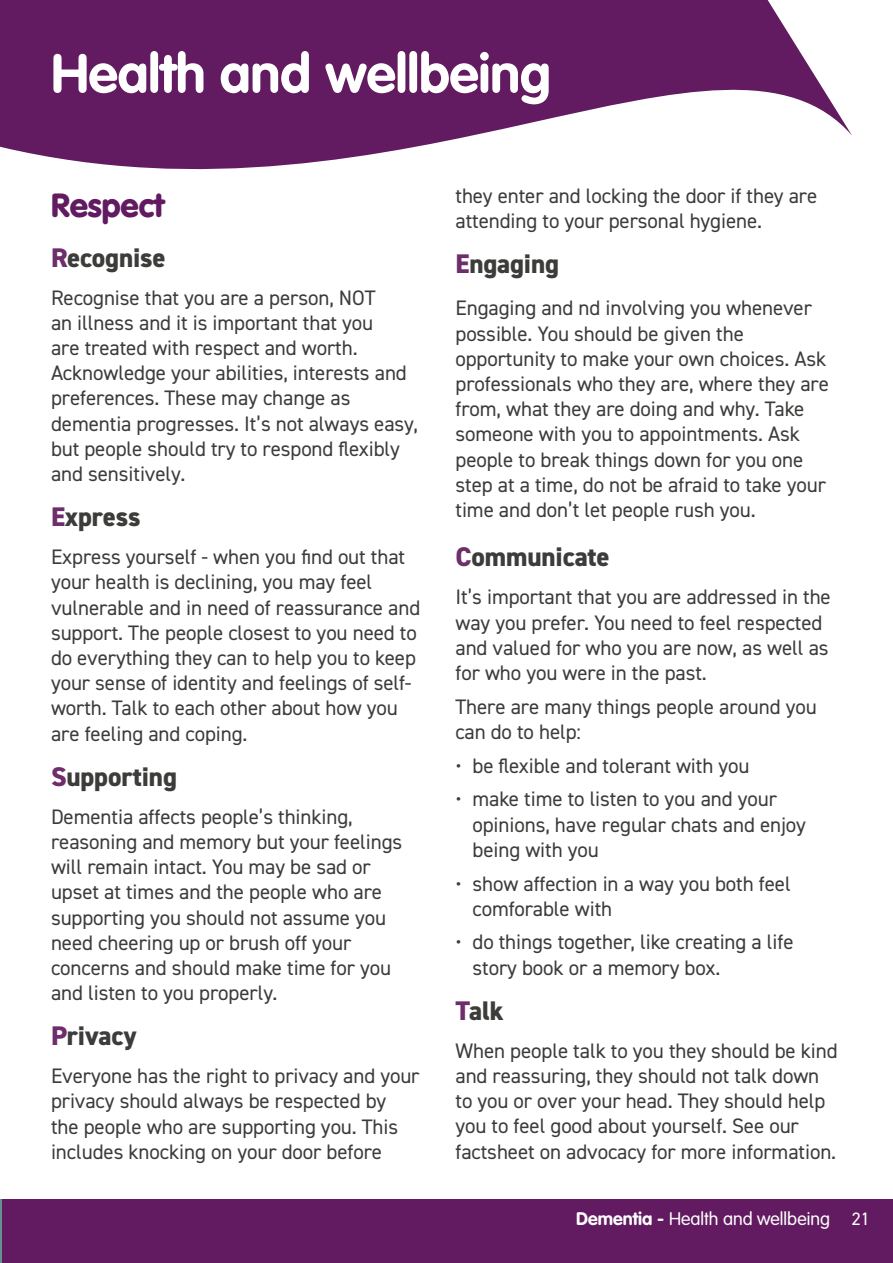
<style>
.page{position:relative;width:893px;height:1263px;background:#fff}
.page>*{position:absolute;margin:0;border:0;box-sizing:border-box;transform-origin:0 0}
.t1{font:700 54px "VAG Rounded Std";letter-spacing:-.005em;color:#fff}
.t2{font:900 33px "VAG Rounded Std";letter-spacing:-.005em;color:#621b61}
.t3{font:800 27px "DIN2014";letter-spacing:-.005em;color:#3c3c3b}
.t4{font:21px/25.2px "DIN2014";letter-spacing:-.005em;color:#3c3c3b}
.t5{font:300 18px "VAG Rounded Std";color:#fff}
.s1{color:#6e2d6b}
.s2{font-weight:700}
.s3{font-family:"DIN2014";font-weight:400}
</style>
<div class="page">
<div style="left:0;top:1199px;width:893px;height:64px;background:#621b61"></div>
<hr style="left:0;top:1199px;width:1px;height:64px;background:#64938b">
<svg style="left:0;top:0;width:852px;height:170px;fill:#621b61"></svg>
<h1 class="t1" style="left:51px;top:42px;width:501px">Health and wellbeing</h1>
<p class="t4" style="left:455px;top:183px;width:363px">they enter and locking the door if they are attending to your personal hygiene.</p>
<p class="t3" style="left:455px;top:246px;width:105px"><span class="s1">E</span>ngaging</p>
<p class="t4" style="left:455px;top:295px;width:375px">Engaging and nd involving you whenever possible. You should be given the opportunity to make your own choices. Ask professionals who they are, where they are from, what they are doing and why. Take someone with you to appointments. Ask people to break things down for you one step at a time, do not be afraid to take your time and don’t let people rush you.</p>
<p class="t3" style="left:455px;top:539px;width:156px"><span class="s1">C</span>ommunicate</p>
<p class="t4" style="left:455px;top:584px;width:377px">It’s important that you are addressed in the way you prefer. You need to feel respected and valued for who you are now, as well as for who you were in the past.</p>
<p class="t4" style="left:455px;top:693px;width:363px">There are many things people around you can do to help:</p>
<p class="t4" style="left:455px;top:752px;width:296px">• be flexible and tolerant with you</p>
<p class="t4" style="left:455px;top:786px;width:323px">• make time to listen to you and your</p>
<h2 class="t2" style="left:51px;top:186px;width:115px">Respect</h2>
<p class="t3" style="left:51px;top:239px;width:116px"><span class="s1">R</span>ecognise</p>
<p class="t4" style="left:51px;top:284px;width:368px">Recognise that you are a person, NOT<br>an illness and it is important that you<br>are treated with respect and worth.<br>Acknowledge your abilities, interests and preferences. These may change as dementia progresses. It’s not always easy, but people should try to respond flexibly and sensitively.</p>
<p class="t3" style="left:51px;top:499px;width:91px"><span class="s1">E</span>xpress</p>
<p class="t4" style="left:51px;top:544px;width:371px">Express yourself - when you find out that your health is declining, you may feel vulnerable and in need of reassurance and support. The people closest to you need to do everything they can to help you to keep your sense of identity and feelings of self&shy;worth. Talk to each other about how you are feeling and coping.</p>
<p class="t3" style="left:51px;top:758px;width:127px"><span class="s1">S</span>upporting</p>
<p class="t4" style="left:51px;top:803px;width:303px">Dementia affects people’s thinking,</p>
<p class="t4" style="left:472px;top:811px;width:335px">opinions, have regular chats and enjoy</p>
<p class="t4" style="left:51px;top:829px;width:353px">reasoning and memory but your feelings</p>
<p class="t4" style="left:472px;top:836px;width:128px">being with you</p>
<p class="t4" style="left:51px;top:854px;width:321px">will remain intact. You may be sad or</p>
<p class="t4" style="left:455px;top:870px;width:337px">• show affection in a way you both feel</p>
<p class="t4" style="left:51px;top:879px;width:333px">upset at times and the people who are</p>
<p class="t4" style="left:472px;top:895px;width:141px">comforable with</p>
<p class="t4" style="left:51px;top:904px;width:337px">supporting you should not assume you need cheering up or brush off your</p>
<p class="t4" style="left:455px;top:929px;width:340px">• do things together, like creating a life</p>
<p class="t4" style="left:51px;top:955px;width:342px">concerns and should make time for you</p>
<p class="t4" style="left:472px;top:954px;width:249px">story book or a memory box.</p>
<p class="t4" style="left:51px;top:980px;width:228px">and listen to you properly.</p>
<p class="t3" style="left:51px;top:1018px;width:87px"><span class="s1">P</span>rivacy</p>
<p class="t4" style="left:51px;top:1063px;width:370px">Everyone has the right to privacy and your privacy should always be respected by<br>the people who are supporting you. This includes knocking on your door before</p>
<p class="t3" style="left:455px;top:992px;width:49px"><span class="s1">T</span>alk</p>
<p class="t4" style="left:455px;top:1037px;width:384px">When people talk to you they should be kind and reassuring, they should not talk down to you or over your head. They should help you to feel good about yourself. See our factsheet on advocacy for more information.</p>
<p class="t5" style="left:576px;top:1208px;width:295px"><span class="s2">Dementia -</span> Health and wellbeing <span class="s3">21</span></p>
</div>
